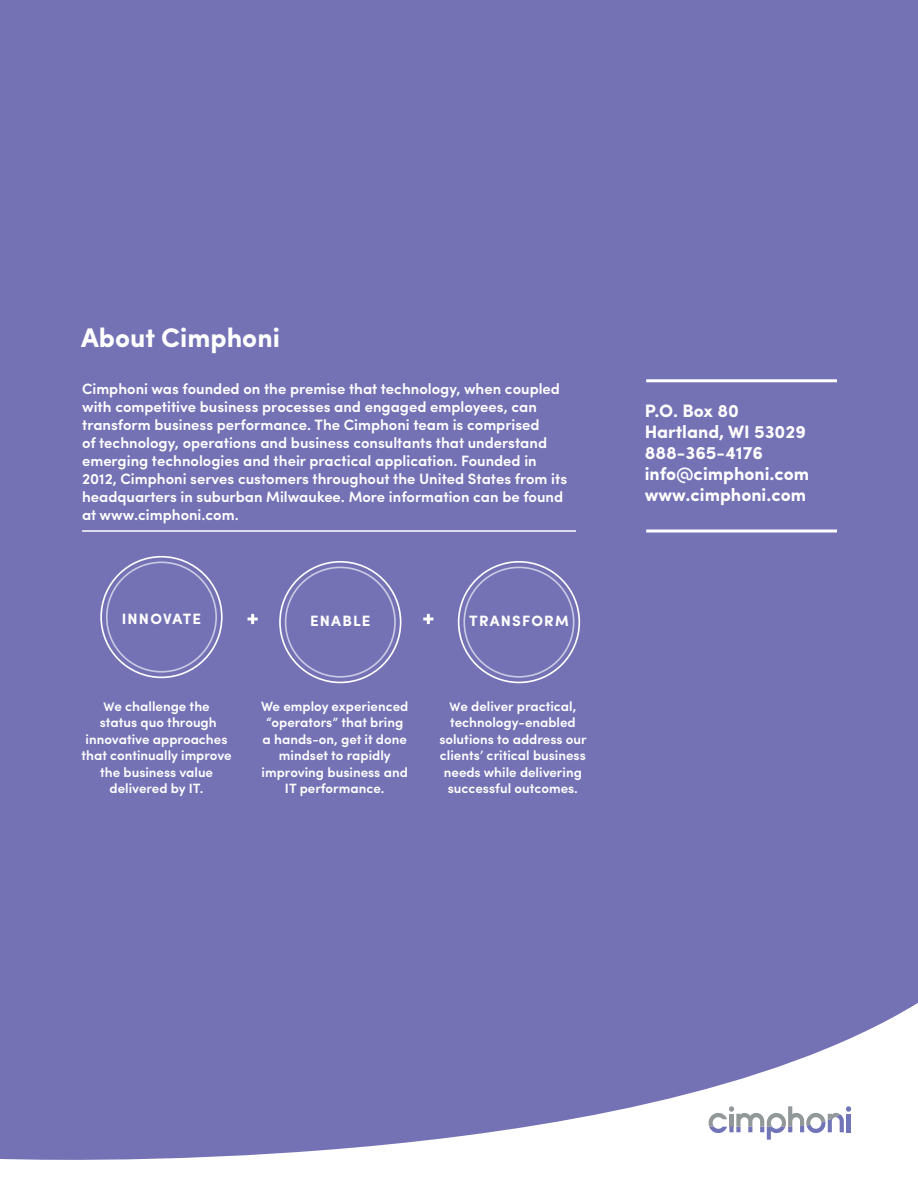
<style>
.page{position:relative;width:918px;height:1188px;background:#fff}
.page>*{position:absolute;margin:0;border:0;box-sizing:border-box;transform-origin:0 0}
.t1{font:700 27px "Sofia Pro";color:#fff}
.t2{font:700 18px/21px "Sofia Pro";color:#fff}
.t3{font:600 15px/18px "Sofia Pro";color:#fff}
.t4{font:700 15px "Sofia Pro";letter-spacing:.08em;color:#fff}
.t5{font:600 13.5px/16.5px "Sofia Pro";color:#fff;text-align:center}
.s1{font-size:12.3px}
</style>
<div class="page">
<div style="left:0;top:0;width:918px;height:1183px;background:#7472b5"></div>
<hr style="left:646px;top:379px;width:191px;height:3px;background:#fff">
<hr style="left:646px;top:530px;width:191px;height:2px;background:#fff">
<div style="left:100px;top:556px;width:123px;height:122px;border:2px solid #fff;border-radius:50%"></div>
<div style="left:106px;top:562px;width:111px;height:111px;border:2px solid #cacae5;border-radius:50%"></div>
<svg style="left:248px;top:614px;width:10px;height:10px"></svg>
<svg style="left:423px;top:614px;width:10px;height:10px"></svg>
<div style="left:279px;top:561px;width:122px;height:122px;border:2px solid #fff;border-radius:50%"></div>
<div style="left:285px;top:567px;width:111px;height:111px;border:2px solid #cacae5;border-radius:50%"></div>
<div style="left:458px;top:561px;width:122px;height:122px;border:2px solid #fff;border-radius:50%"></div>
<div style="left:463px;top:567px;width:112px;height:111px;border:2px solid #cacae5;border-radius:50%"></div>
<svg style="left:0;top:1003px;width:918px;height:180px"></svg>
<svg style="left:709px;top:1106px;width:142px;height:34px;background:#d7d9e2"></svg>
<hr style="left:82px;top:530px;width:494px;height:2px;background:#fff">
<h1 class="t1" style="left:81px;top:317px;width:200px">About Cimphoni</h1>
<p class="t3" style="left:82px;top:378px;width:487px">Cimphoni was founded on the premise that technology, when coupled with competitive business processes and engaged employees, can transform business performance. The Cimphoni team is comprised<br>of technology, operations and business consultants that understand emerging technologies and their practical application. Founded in 2012, Cimphoni serves customers throughout the United States from its headquarters in suburban Milwaukee. More information can be found at www.cimphoni.com.</p>
<p class="t4" style="left:122px;top:607px;width:81px">INNOVATE</p>
<p class="t4" style="left:310px;top:609px;width:62px">ENABLE</p>
<p class="t4" style="left:469px;top:609px;width:101px">TRANSFORM</p>
<p class="t5" style="left:81px;top:697px;width:152px"><span class="s1">W</span>e challenge the<br>status quo through innovative approaches that continually improve the business value delivered by IT.</p>
<p class="t5" style="left:261px;top:697px;width:149px">We employ experienced “operators” that bring a hands-on, get it done mindset to rapidly improving business and<br>IT performance.</p>
<p class="t5" style="left:439px;top:697px;width:149px"><span class="s1">W</span>e deliver practical, technology-enabled solutions to address our clients’ critical business needs while delivering successful outcomes.</p>
<p class="t2" style="left:645px;top:399px;width:166px">P.O. Box 80<br>Hartland, WI 53029<br>888-365-4176 info@cimphoni.com www.cimphoni.com</p>
</div>
